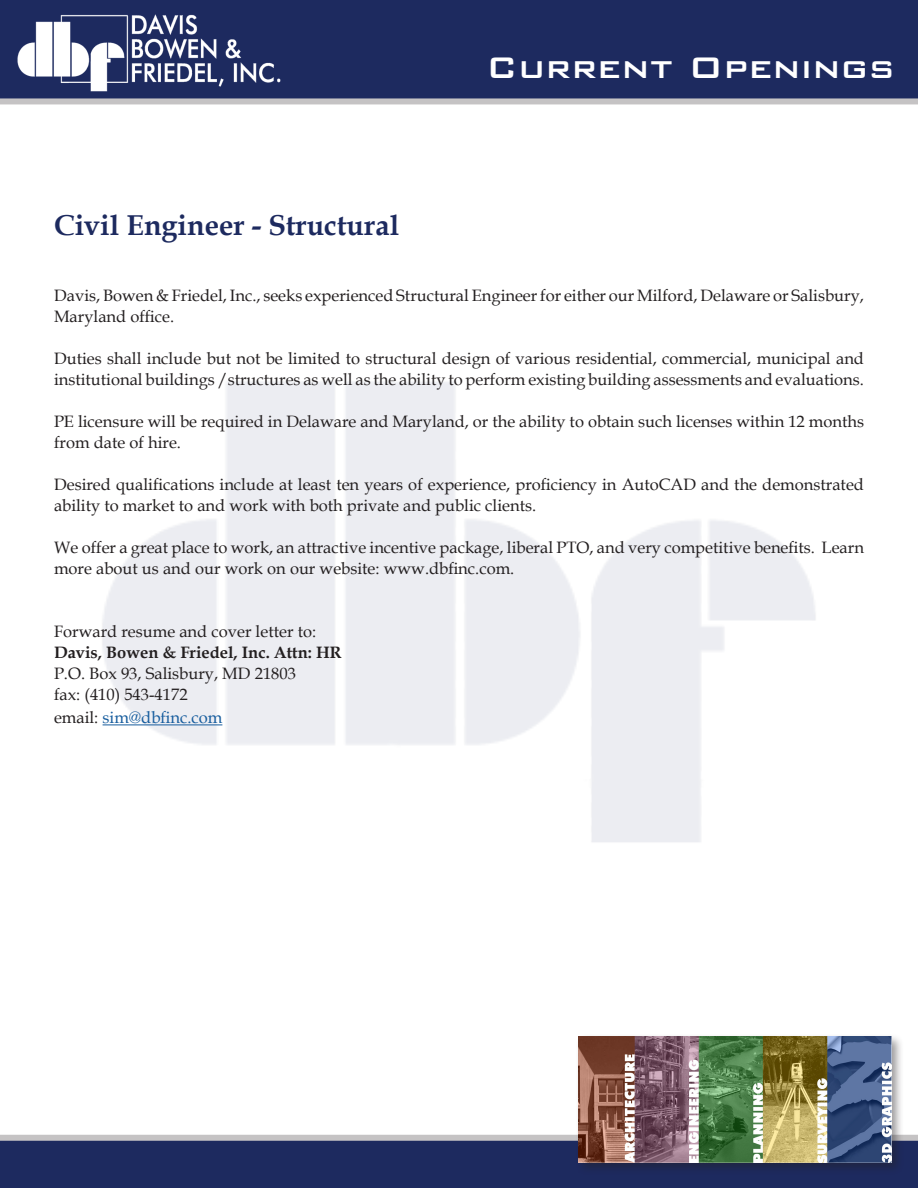
<style>
.page{position:relative;width:918px;height:1188px;background:#fff}
.page>*{position:absolute;margin:0;border:0;box-sizing:border-box;transform-origin:0 0}
.t1{font:500 39.75px "Bank Gothic BT";color:#fff}
.Press_Release_Headin{font:700 28.65px "Book Antiqua";color:#1d2a5f}
.t2{font:16.5px/21px "Book Antiqua";color:#231f20}
.t3{font:700 16.5px "Book Antiqua";color:#231f20}
.t4{font:16.5px "Book Antiqua";color:#175d9e}
.s1{color:#231f20}
</style>
<div class="page">
<div style="left:0;top:0;width:918px;height:98px;background:#1d2a5f"></div>
<div style="left:0;top:1141px;width:918px;height:47px;background:#1d2a5f"></div>
<img style="left:17px;top:14px;width:264px;height:78px">
<div style="left:0;top:98px;width:918px;height:6px;background:#c5c3c4"></div>
<div style="left:0;top:1135px;width:918px;height:6px;background:#c5c3c4"></div>
<div style="left:575px;top:1033px;width:329px;height:142px;background:#231f20;opacity:.45"></div>
<img style="left:578px;top:1037px;width:313px;height:125px">
<hr style="left:103px;top:724px;width:119px;height:1px;background:#175d9e">
<p class="Press_Release_Headin" style="left:54px;top:205px;width:347px">Civil Engineer - Structural</p>
<h1 class="t1" style="left:486px;top:45px;width:410px">Current Openings</h1>
<p class="t2" style="left:54px;top:285px;width:812px">Davis, Bowen &amp; Friedel, Inc., seeks experienced Structural Engineer for either our Milford, Delaware or Salisbury,<br>Maryland office.</p>
<p class="t2" style="left:54px;top:348px;width:812px">Duties shall include but not be limited to structural design of various residential, commercial, municipal and institutional buildings /structures as well as the ability to perform existing building assessments and evaluations.</p>
<p class="t2" style="left:54px;top:411px;width:812px">PE licensure will be required in Delaware and Maryland, or the ability to obtain such licenses within 12 months from date of hire.</p>
<p class="t2" style="left:54px;top:474px;width:812px">Desired qualifications include at least ten years of experience, proficiency in AutoCAD and the demonstrated ability to market to and work with both private and public clients.</p>
<p class="t2" style="left:54px;top:537px;width:812px">We offer a great place to work, an attractive incentive package, liberal PTO, and very competitive benefits. Learn more about us and our work on our website: www.dbfinc.com.</p>
<p class="t2" style="left:54px;top:621px;width:264px">Forward resume and cover letter to:</p>
<p class="t3" style="left:54px;top:641px;width:289px">Davis, Bowen &amp; Friedel, Inc. Attn: HR</p>
<p class="t2" style="left:54px;top:663px;width:244px">P.O. Box 93, Salisbury, MD 21803</p>
<p class="t2" style="left:54px;top:684px;width:135px">fax: (410) 543-4172</p>
<p class="t4" style="left:54px;top:706px;width:170px"><span class="s1">email:</span> sim@dbfinc.com</p>
</div>
